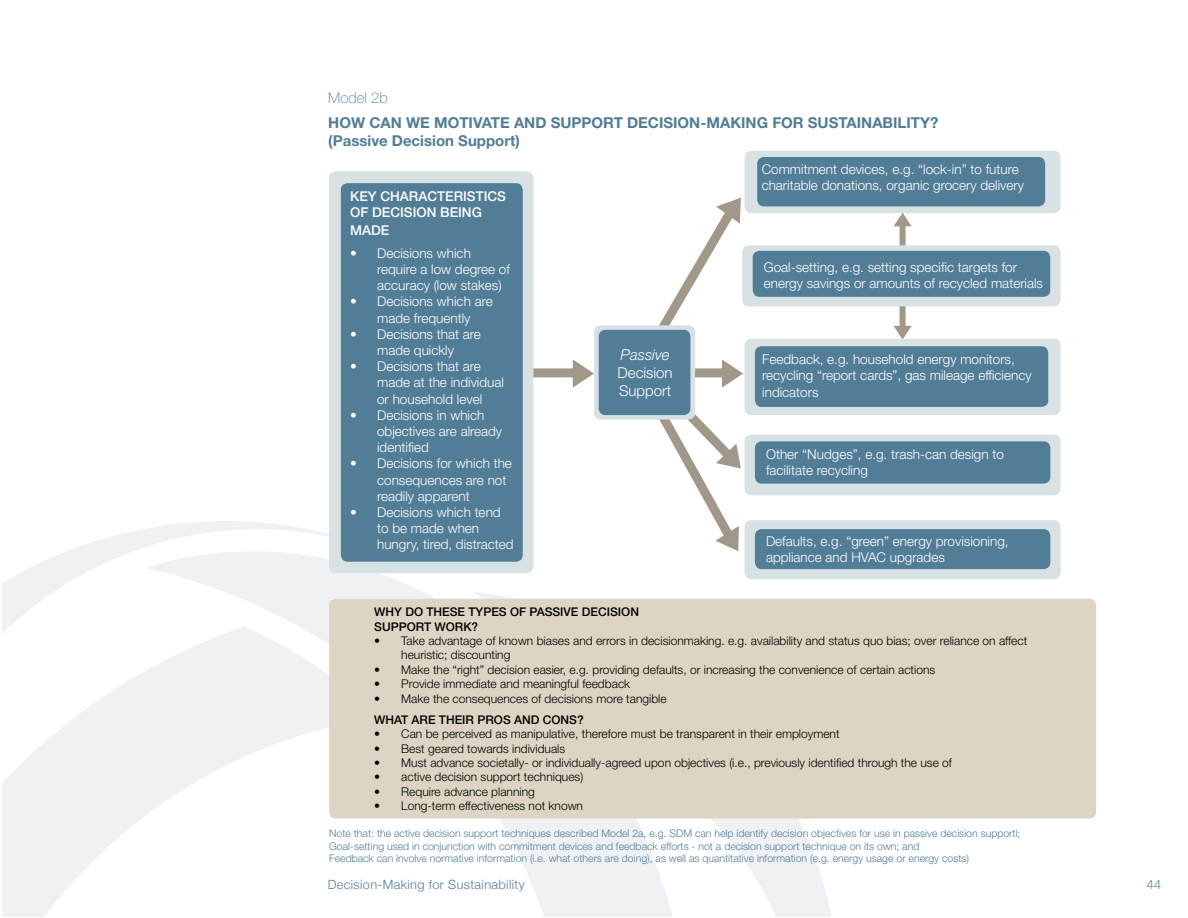
<style>
.page{position:relative;width:1188px;height:918px;background:#fff}
.page>*{position:absolute;margin:0;border:0;box-sizing:border-box;transform-origin:0 0}
.t1{font:700 15px/18px "Helvetica Neue LT Std";color:#527d97}
.t2{font:300 15px/18px "Helvetica Neue LT Std";color:#fff}
.t3{font:italic 300 15px "Helvetica Neue LT Std";color:#fff}
.t4{font:100 15px "Helvetica Neue LT Std";color:#527d97}
.t5{font:300 13.5px/16.2px "Helvetica Neue LT Std";color:#fff}
.t6{font:500 13.5px/16.2px "Helvetica Neue LT Std";color:#fff}
.t7{font:300 12.75px "Helvetica Neue";letter-spacing:.03em;color:#527d97}
.t8{font:300 12px/14.4px "Helvetica Neue LT Std";color:#000}
.t9{font:500 12px/14.4px "Helvetica Neue LT Std";color:#000}
.t10{font:300 10.5px/12.6px "Helvetica Neue LT Std";color:#527d97}
</style>
<div class="page">
<div style="left:329px;top:171px;width:204px;height:402px;background:#d8e1e4;border-radius:7px"></div>
<div style="left:341px;top:183px;width:182px;height:379px;background:#527d97;border-radius:7px"></div>
<svg style="left:659px;top:196px;width:86px;height:132px"></svg>
<div style="left:745px;top:151px;width:316px;height:62px;background:#d8e1e4;border-radius:7px"></div>
<div style="left:757px;top:157px;width:288px;height:49px;background:#527d97;border-radius:7px"></div>
<div style="left:900px;top:225px;width:6px;height:42px;background:#a2988a"></div>
<svg style="left:894px;top:213px;width:18px;height:13px"></svg>
<svg style="left:594px;top:325px;width:101px;height:95px"></svg>
<div style="left:599px;top:330px;width:91px;height:85px;background:#527d97;border-radius:7px"></div>
<div style="left:900px;top:285px;width:6px;height:42px;background:#a2988a"></div>
<svg style="left:894px;top:326px;width:18px;height:13px"></svg>
<div style="left:742px;top:245px;width:319px;height:61px;background:#d8e1e4;border-radius:7px"></div>
<div style="left:753px;top:251px;width:297px;height:46px;background:#527d97;border-radius:7px"></div>
<div style="left:745px;top:339px;width:316px;height:76px;background:#d8e1e4;border-radius:7px"></div>
<div style="left:755px;top:346px;width:293px;height:61px;background:#527d97;border-radius:7px"></div>
<div style="left:329px;top:599px;width:767px;height:220px;background:#ddd4c3;border-radius:7px"></div>
<div style="left:745px;top:435px;width:316px;height:60px;background:#d8e1e4;border-radius:7px"></div>
<div style="left:755px;top:441px;width:295px;height:43px;background:#527d97;border-radius:7px"></div>
<div style="left:745px;top:520px;width:316px;height:59px;background:#d8e1e4;border-radius:7px"></div>
<div style="left:755px;top:529px;width:295px;height:40px;background:#527d97;border-radius:7px"></div>
<svg style="left:644px;top:359px;width:99px;height:192px"></svg>
<div style="left:533px;top:368px;width:49px;height:9px;background:#a2988a"></div>
<svg style="left:573px;top:359px;width:21px;height:29px"></svg>
<p class="t4" style="left:328px;top:89px;width:61px">Model 2b</p>
<p class="t1" style="left:328px;top:113px;width:612px">HOW CAN WE MOTIVATE AND SUPPORT DECISION-MAKING FOR SUSTAINABILITY? (Passive Decision Support)</p>
<p class="t6" style="left:350px;top:188px;width:157px">KEY CHARACTERISTICS<br>OF DECISION BEING</p>
<p class="t6" style="left:350px;top:222px;width:41px">MADE</p>
<p class="t5" style="left:377px;top:245px;width:134px;text-indent:-27px">• Decisions which require a low degree of accuracy (low stakes)</p>
<p class="t5" style="left:350px;top:293px;width:144px;text-align:center">• Decisions which are made frequently</p>
<p class="t5" style="left:350px;top:326px;width:132px;text-align:center">• Decisions that are made quickly</p>
<p class="t5" style="left:377px;top:358px;width:128px;text-indent:-27px">• Decisions that are made at the individual or household level</p>
<p class="t5" style="left:377px;top:407px;width:127px;text-indent:-27px">• Decisions in which objectives are already identified</p>
<p class="t5" style="left:377px;top:455px;width:136px;text-indent:-27px">• Decisions for which the consequences are not readily apparent</p>
<p class="t5" style="left:377px;top:504px;width:138px;text-indent:-27px">• Decisions which tend to be made when hungry, tired, distracted</p>
<p class="t3" style="left:621px;top:346px;width:51px">Passive</p>
<p class="t2" style="left:618px;top:364px;width:57px">Decision<br>Support</p>
<p class="t5" style="left:762px;top:161px;width:264px">Commitment devices, e.g. “lock-in” to future charitable donations, organic grocery delivery</p>
<p class="t5" style="left:764px;top:259px;width:281px">Goal-setting, e.g. setting specific targets for energy savings or amounts of recycled materials</p>
<p class="t5" style="left:762px;top:351px;width:271px">Feedback, e.g. household energy monitors, recycling “report cards”, gas mileage efficiency indicators</p>
<p class="t5" style="left:766px;top:446px;width:239px">Other “Nudges”, e.g. trash-can design to facilitate recycling</p>
<p class="t5" style="left:766px;top:533px;width:244px">Defaults, e.g. “green” energy provisioning, appliance and HVAC upgrades</p>
<p class="t9" style="left:374px;top:605px;width:266px">WHY DO THESE TYPES OF PASSIVE DECISION<br>SUPPORT WORK?</p>
<p class="t8" style="left:401px;top:633px;width:627px;text-indent:-27px">• Take advantage of known biases and errors in decisionmaking. e.g. availability and status quo bias; over reliance on affect heuristic; discounting</p>
<p class="t8" style="left:374px;top:662px;width:562px">• Make the “right” decision easier, e.g. providing defaults, or increasing the convenience of certain actions</p>
<p class="t8" style="left:374px;top:677px;width:257px">• Provide immediate and meaningful feedback</p>
<p class="t8" style="left:374px;top:691px;width:294px">• Make the consequences of decisions more tangible</p>
<p class="t9" style="left:374px;top:712px;width:211px">WHAT ARE THEIR PROS AND CONS?</p>
<p class="t8" style="left:374px;top:726px;width:467px">• Can be perceived as manipulative, therefore must be transparent in their employment</p>
<p class="t8" style="left:374px;top:741px;width:193px">• Best geared towards individuals</p>
<p class="t8" style="left:374px;top:755px;width:579px">• Must advance societally- or individually-agreed upon objectives (i.e., previously identified through the use of</p>
<p class="t8" style="left:374px;top:770px;width:211px">• active decision support techniques)</p>
<p class="t8" style="left:374px;top:784px;width:162px">• Require advance planning</p>
<p class="t8" style="left:374px;top:798px;width:210px">• Long-term effectiveness not known</p>
<p class="t10" style="left:329px;top:827px;width:693px">Note that: the active decision support techniques described Model 2a, e.g. SDM can help identify decision objectives for use in passive decision supportl;<br>Goal-setting used in conjunction with commitment devices and feedback efforts - not a decision support technique on its own; and<br>Feedback can involve normative information (i.e. what others are doing), as well as quantitative information (e.g. energy usage or energy costs)</p>
<p class="t7" style="left:328px;top:877px;width:198px">Decision-Making for Sustainability</p>
<p class="t7" style="left:1147px;top:877px;width:16px">44</p>
</div>
